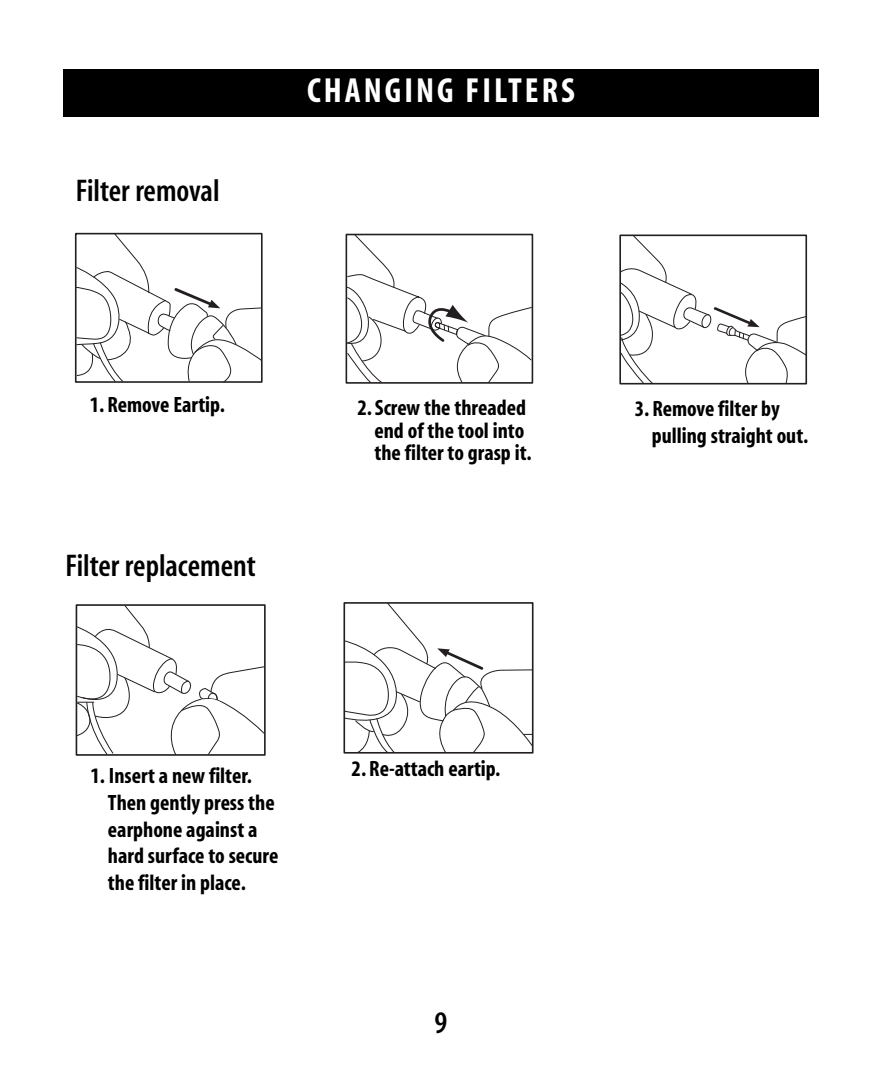
<style>
.page{position:relative;width:882px;height:1071px;background:#fff}
.page>*{position:absolute;margin:0;border:0;box-sizing:border-box;transform-origin:0 0}
.t1{font:700 condensed 35px "Myriad";letter-spacing:.085em;color:#fff}
.t2{font:600 condensed 31.5px "Myriad";color:#000}
.t3{font:700 condensed 22.4px/26.6px "Myriad";color:#000}
</style>
<div class="page">
<svg style="left:78px;top:236px;width:182px;height:144px"></svg>
<div style="left:75px;top:233px;width:188px;height:150px;border:2px solid #231f20"></div>
<svg style="left:346px;top:235px;width:186px;height:148px"></svg>
<svg style="left:620px;top:235px;width:186px;height:149px"></svg>
<svg style="left:76px;top:605px;width:189px;height:150px"></svg>
<svg style="left:346px;top:605px;width:185px;height:146px"></svg>
<div style="left:343px;top:602px;width:191px;height:152px;border:2px solid #231f20"></div>
<div style="left:63px;top:70px;width:756px;height:47px;background:#000"></div>
<h2 class="t2" style="left:76px;top:179px;width:145px">Filter removal</h2>
<h1 class="t1" style="left:307px;top:79px;width:269px">CHANGING FILTERS</h1>
<p class="t3" style="left:90px;top:393px;width:137px">1. Remove Eartip.</p>
<p class="t3" style="left:374px;top:399px;width:159px;line-height:22.4px;text-indent:-17px">2.Screw the threaded end of the tool into the filter to grasp it.</p>
<p class="t3" style="left:652px;top:398px;width:158px;text-indent:-17px">3. Remove filter by pulling straight out.</p>
<h2 class="t2" style="left:65px;top:555px;width:192px">Filter replacement</h2>
<p class="t3" style="left:108px;top:764px;width:172px;text-indent:-18px">1. Insert a new filter.<br>Then gently press the earphone against a hard surface to secure the filter in place.</p>
<p class="t3" style="left:352px;top:758px;width:150px">2. Re-attach eartip.</p>
<h2 class="t2" style="left:435px;top:1012px;width:14px">9</h2>
</div>
